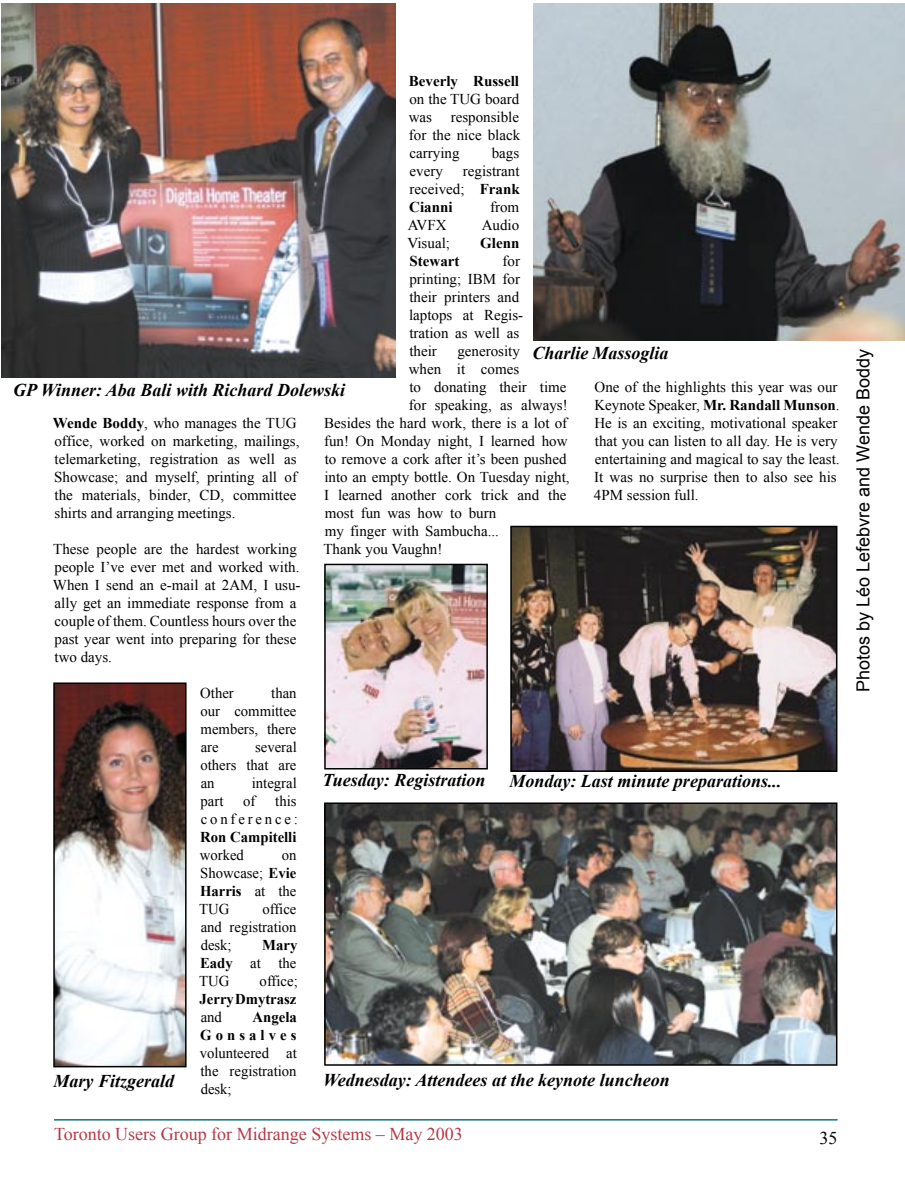
<style>
.page{position:relative;width:905px;height:1188px;background:#fff}
.page>*{position:absolute;margin:0;border:0;box-sizing:border-box;transform-origin:0 0}
.t1{font:italic 700 18px "Times New Roman";color:#000}
.t2{font:18px "Times New Roman";color:#b43944}
.t3{font:18px "Arial";color:#000}
.t4{font:18px "Times New Roman";color:#000}
.t5{font:15px/18px "Times New Roman";color:#000;text-align:justify}
.t6{font:700 15px/18px "Times New Roman";color:#000;text-align:justify}
.t7{font:15px/18px "Times New Roman";letter-spacing:.195em;color:#000;text-align:right}
.t8{font:700 15px/18px "Times New Roman";letter-spacing:.275em;color:#000;text-align:right}
.s1{font-weight:700}
.s2{font-weight:400}
</style>
<div class="page">
<hr style="left:54px;top:1119px;width:783px;height:1px;background:#008d97">
<img style="left:533px;top:4px;width:371px;height:336px">
<img style="left:327px;top:805px;width:507px;height:258px">
<div style="left:324px;top:802px;width:513px;height:264px;border:2px solid #000"></div>
<img style="left:56px;top:685px;width:127px;height:379px">
<div style="left:53px;top:682px;width:133px;height:385px;border:2px solid #000"></div>
<img style="left:513px;top:529px;width:321px;height:240px">
<div style="left:510px;top:526px;width:327px;height:246px;border:2px solid #000"></div>
<img style="left:1px;top:3px;width:394px;height:374px">
<img style="left:327px;top:567px;width:158px;height:200px">
<div style="left:324px;top:564px;width:164px;height:206px;border:2px solid #000"></div>
<p class="t6" style="left:409px;top:71px;width:112px">Beverly Russell</p>
<p class="t5" style="left:409px;top:89px;width:113px">on the TUG board was responsible for the nice black carrying</p>
<p class="t5" style="left:491px;top:143px;width:29px">bags</p>
<p class="t5" style="left:409px;top:161px;width:112px;text-indent:54px">registrant received; <span class="s1">Frank Cianni</span></p>
<p class="t5" style="left:409px;top:161px;width:35px">every</p>
<p class="t5" style="left:490px;top:197px;width:31px">from</p>
<p class="t5" style="left:408px;top:215px;width:40px">AVFX</p>
<p class="t5" style="left:482px;top:215px;width:39px">Audio</p>
<p class="t5" style="left:407px;top:233px;width:44px">Visual;</p>
<p class="t6" style="left:480px;top:233px;width:41px">Glenn</p>
<p class="t6" style="left:409px;top:251px;width:51px">Stewart</p>
<p class="t5" style="left:409px;top:251px;width:116px;text-align:left;text-indent:93px">for printing; IBM for their printers and laptops at Regis&shy;tration as well as their</p>
<p class="t5" style="left:457px;top:341px;width:64px">generosity</p>
<p class="t5" style="left:409px;top:359px;width:112px">when it comes</p>
<p class="t5" style="left:409px;top:377px;width:159px">to donating their time</p>
<p class="t5" style="left:409px;top:395px;width:160px">for speaking, as always!</p>
<p class="t5" style="left:324px;top:413px;width:244px">Besides the hard work, there is a lot of</p>
<p class="t5" style="left:324px;top:431px;width:245px">fun! On Monday night, I learned how</p>
<p class="t5" style="left:324px;top:449px;width:243px">to remove a cork after it’s been pushed</p>
<p class="t5" style="left:324px;top:467px;width:247px">into an empty bottle. On Tuesday night,</p>
<p class="t5" style="left:324px;top:485px;width:244px">I learned another cork trick and the</p>
<p class="t5" style="left:325px;top:503px;width:173px">most fun was how to burn</p>
<p class="t5" style="left:325px;top:521px;width:176px">my finger with Sambucha...</p>
<p class="t5" style="left:323px;top:539px;width:120px">Thank you Vaughn!</p>
<p class="t1" style="left:532px;top:341px;width:137px">Charlie Massoglia</p>
<p class="t5" style="left:594px;top:377px;width:247px;text-align:left">One of the highlights this year was our Keynote Speaker, <span class="s1">Mr. Randall Munson</span>.<br>He is an exciting, motivational speaker that you can listen to all day. He is very entertaining and magical to say the least.<br>It was no surprise then to also see his 4PM session full.</p>
<p class="t1" style="left:13px;top:378px;width:333px">GP Winner: Aba Bali with Richard Dolewski</p>
<p class="t5" style="left:53px;top:413px;width:248px;text-align:left"><span class="s1">Wende Boddy</span>, who manages the TUG office, worked on marketing, mailings, telemarketing, registration as well as Showcase; and myself, printing all of the materials, binder, CD, committee shirts and arranging meetings.</p>
<p class="t5" style="left:53px;top:539px;width:249px;text-align:left">These people are the hardest working people I’ve ever met and worked with.<br>When I send an e-mail at 2AM, I usu&shy;ally get an immediate response from a couple of them. Countless hours over the past year went into preparing for these two days.</p>
<p class="t5" style="left:200px;top:683px;width:35px">Other</p>
<p class="t5" style="left:200px;top:683px;width:98px;text-indent:71px">than our committee members, there are</p>
<p class="t5" style="left:200px;top:737px;width:98px;text-indent:55px">several others that are an</p>
<p class="t1" style="left:322px;top:767px;width:164px">Tuesday: Registration</p>
<p class="t1" style="left:509px;top:769px;width:274px">Monday: Last minute preparations...</p>
<p class="t5" style="left:252px;top:773px;width:46px">integral</p>
<p class="t1" style="left:54px;top:1069px;width:122px">Mary Fitzgerald</p>
<p class="t7" style="left:201px;top:791px;width:99px">this conference:</p>
<p class="t6" style="left:200px;top:827px;width:98px">Ron Campitelli</p>
<p class="t5" style="left:200px;top:845px;width:46px">worked</p>
<p class="t5" style="left:200px;top:791px;width:24px">part</p>
<p class="t5" style="left:243px;top:791px;width:14px">of</p>
<p class="t5" style="left:199px;top:845px;width:99px;text-indent:83px">on Showcase; <span class="s1">Evie Harris</span> at the TUG</p>
<p class="t5" style="left:201px;top:899px;width:97px;text-indent:62px">office and registration desk;</p>
<p class="t6" style="left:199px;top:935px;width:99px;text-indent:63px">Mary Eady <span class="s2">at the TUG</span></p>
<p class="t5" style="left:260px;top:971px;width:40px">office;</p>
<p class="t6" style="left:200px;top:989px;width:98px">Jerry Dmytrasz</p>
<p class="t5" style="left:201px;top:1007px;width:23px">and</p>
<p class="t8" style="left:200px;top:1007px;width:98px">Angela<br>Gonsalves</p>
<p class="t5" style="left:200px;top:1043px;width:99px">volunteered at the registration desk;</p>
<p class="t1" style="left:323px;top:1067px;width:348px">Wednesday: Attendees at the keynote luncheon</p>
<p class="t2" style="left:54px;top:1122px;width:410px">Toronto Users Group for Midrange Systems – May 2003</p>
<p class="t4" style="left:819px;top:1126px;width:19px">35</p>
<p class="t3" style="left:851px;top:692px;width:344px;rotate:-90deg">Photos by Léo Lefebvre and Wende Boddy</p>
</div>
